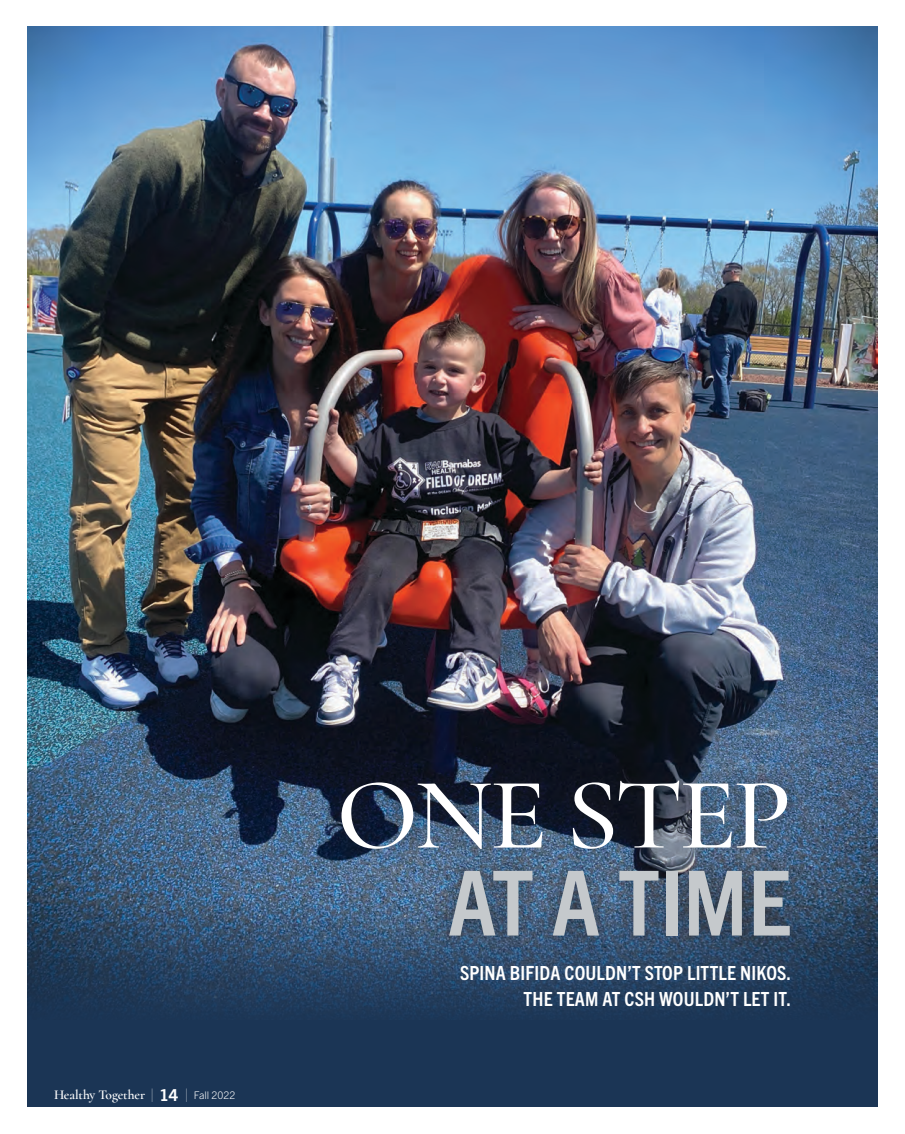
<style>
.page{position:relative;width:905px;height:1134px;background:#fff}
.page>*{position:absolute;margin:0;border:0;box-sizing:border-box;transform-origin:0 0}
.t1{font:500 102.3px "Cormorant";letter-spacing:-.04em;color:#fff;scale:1.05 1}
.t2{font:700 condensed 90px "Trade Gothic Next LT Pro";color:#c5c9cc;scale:1.05 1}
.t3{font:700 condensed 19.5px/25.5px "Trade Gothic Next LT Pro";letter-spacing:.01em;color:#fff;text-align:right}
.t4{font:600 13.5px "Cormorant";letter-spacing:-.01em;color:#fff}
.s1{font-family:"Trade Gothic Next LT Pro";font-weight:300;font-size:17.1px}
.s2{font-family:"Trade Gothic Next LT Pro";font-weight:700;font-size:16.5px}
.s3{font-family:"Trade Gothic Next LT Pro";font-weight:300;font-size:10.5px}
</style>
<div class="page">
<div style="left:27px;top:26px;width:851px;height:1080px;background:#1b3555"></div>
<img style="left:27px;top:26px;width:851px;height:989px">
<div style="left:319px;top:760px;width:493px;height:198px;background:#231f20;opacity:.75"></div>
<p class="t4" style="left:54px;top:1086px;width:183px">Healthy Together <span class="s1">|</span> <span class="s2">14</span> <span class="s1">|</span> <span class="s3">Fall 2022</span></p>
<h1 class="t1" style="left:336px;top:752px;width:435px">ONE STEP</h1>
<h2 class="t2" style="left:448px;top:841px;width:329px">AT A TIME</h2>
<p class="t3" style="left:460px;top:959px;width:332px">SPINA BIFIDA COULDN’T STOP LITTLE NIKOS.<br>THE TEAM AT CSH WOULDN’T LET IT.</p>
</div>
